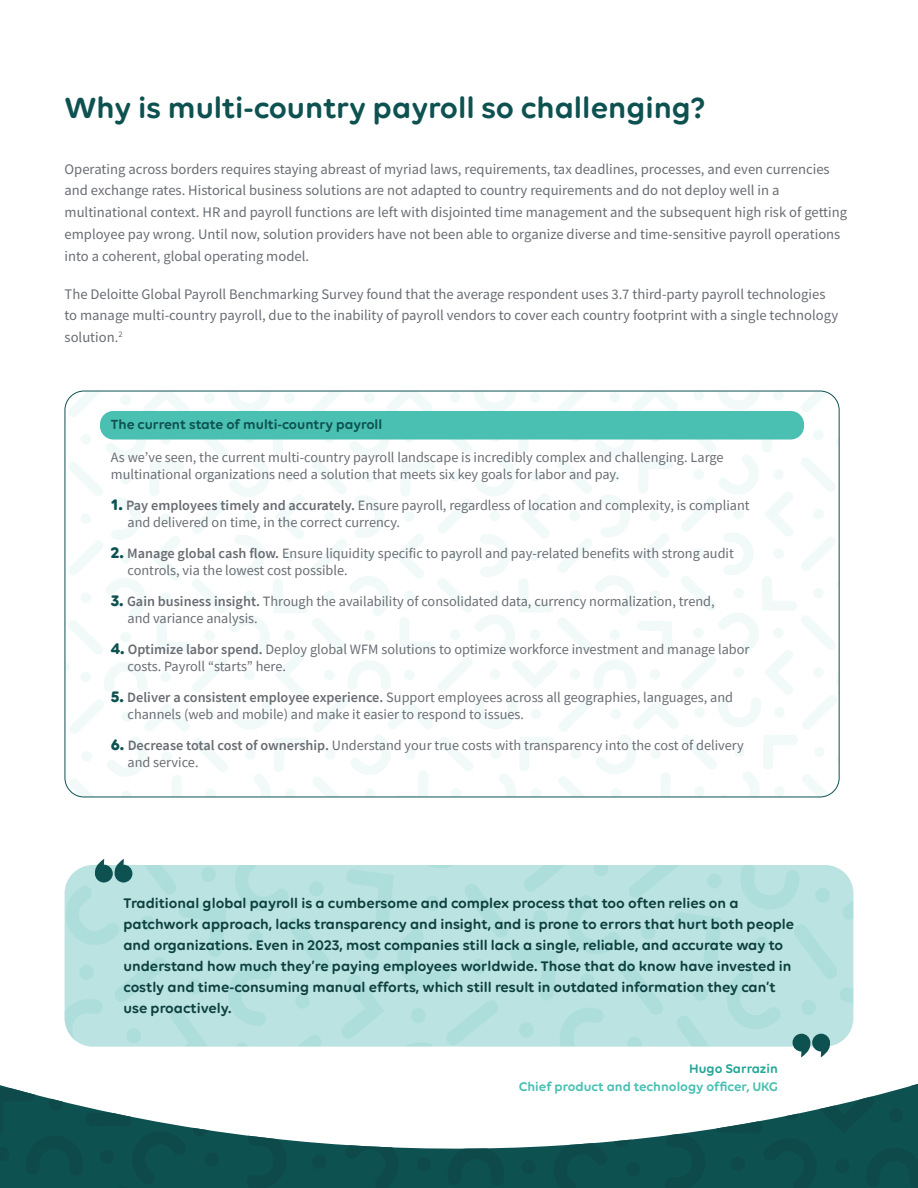
<style>
.page{position:relative;width:918px;height:1188px;background:#fff}
.page>*{position:absolute;margin:0;border:0;box-sizing:border-box;transform-origin:0 0}
.t1{font:600 31.5px "Volte Rounded";color:#0e5151}
.t2{font:600 15px/21px "Volte Rounded";color:#0e4040}
.t3{font:14.7px/21.8px "Source Sans Pro";color:#696d73}
.t4{font:14.25px/16.5px "Source Sans Pro";color:#696d73}
.t5{font:600 14.25px "Volte Rounded";color:#0e5151}
.t6{font:600 13.5px "Volte Rounded";color:#49c0b2}
.t7{font:600 13.5px "Volte Rounded";color:#26a696}
.s1{font-family:"Volte Rounded";font-weight:700;font-size:16.5px;color:#0e5151}
.s2{font-weight:600}
</style>
<div class="page">
<svg style="left:234px;top:1128px;width:482px;height:60px;background:#336b6b"></svg>
<svg style="left:614px;top:1128px;width:40px;height:19px"></svg>
<svg style="left:247px;top:1132px;width:40px;height:56px;background:#265f5f"></svg>
<svg style="left:298px;top:1128px;width:310px;height:60px"></svg>
<div style="left:626px;top:1162px;width:14px;height:15px;background:#0e4a4a;border-radius:50%"></div>
<div style="left:521px;top:1160px;width:15px;height:14px;background:#0e4a4a;border-radius:50%"></div>
<div style="left:417px;top:1157px;width:14px;height:15px;background:#0e4a4a;border-radius:50%"></div>
<div style="left:312px;top:1155px;width:14px;height:14px;background:#0e4a4a;border-radius:50%"></div>
<div style="left:665px;top:1134px;width:41px;height:54px;background:#0e4d4d"></div>
<svg style="left:716px;top:1084px;width:202px;height:104px"></svg>
<div style="left:835px;top:1159px;width:15px;height:14px;background:#0e4a4a;border-radius:50%"></div>
<div style="left:731px;top:1157px;width:14px;height:14px;background:#0e4a4a;border-radius:50%"></div>
<div style="left:889px;top:1108px;width:14px;height:14px;background:#0e4a4a;border-radius:50%"></div>
<svg style="left:784px;top:1106px;width:15px;height:14px"></svg>
<svg style="left:0;top:1085px;width:234px;height:103px"></svg>
<div style="left:153px;top:1099px;width:15px;height:14px;background:#fff;border-radius:50%"></div>
<svg style="left:49px;top:1096px;width:14px;height:14px"></svg>
<svg style="left:65px;top:391px;width:774px;height:406px"></svg>
<div style="left:365px;top:710px;width:11px;height:10px;background:#f2faf9;border-radius:50%"></div>
<div style="left:285px;top:710px;width:11px;height:10px;background:#f2faf9;border-radius:50%"></div>
<div style="left:205px;top:710px;width:11px;height:10px;background:#f2faf9;border-radius:50%"></div>
<div style="left:100px;top:411px;width:704px;height:29px;background:#49c0b2;border-radius:13px"></div>
<svg style="left:341px;top:865px;width:512px;height:193px;background:#bbe2e0"></svg>
<svg style="left:65px;top:859px;width:267px;height:188px;background:#b9e1df"></svg>
<h1 class="t1" style="left:65px;top:89px;width:643px">Why is multi-country payroll so challenging?</h1>
<p class="t3" style="left:65px;top:158px;width:784px">Operating across borders requires staying abreast of myriad laws, requirements, tax deadlines, processes, and even currencies and exchange rates. Historical business solutions are not adapted to country requirements and do not deploy well in a multinational context. HR and payroll functions are left with disjointed time management and the subsequent high risk of getting employee pay wrong. Until now, solution providers have not been able to organize diverse and time-sensitive payroll operations into a coherent, global operating model.</p>
<p class="t3" style="left:65px;top:283px;width:775px">The Deloitte Global Payroll Benchmarking Survey found that the average respondent uses 3.7 third-party payroll technologies to manage multi-country payroll, due to the inability of payroll vendors to cover each country footprint with a single technology solution.<sup>2</sup></p>
<p class="t5" style="left:111px;top:416px;width:273px">The current state of multi-country payroll</p>
<p class="t4" style="left:111px;top:449px;width:614px">As we’ve seen, the current multi-country payroll landscape is incredibly complex and challenging. Large multinational organizations need a solution that meets six key goals for labor and pay.</p>
<p class="t4" style="left:128px;top:497px;width:624px;text-indent:-17px"><span class="s1">1.</span> <span class="s2">Pay employees timely and accurately.</span> Ensure payroll, regardless of location and complexity, is compliant and delivered on time, in the correct currency.</p>
<p class="t4" style="left:128px;top:545px;width:608px;text-indent:-17px"><span class="s1">2.</span> <span class="s2">Manage global cash flow.</span> Ensure liquidity specific to payroll and pay-related benefits with strong audit controls, via the lowest cost possible.</p>
<p class="t4" style="left:128px;top:593px;width:589px;text-indent:-17px"><span class="s1">3.</span> <span class="s2">Gain business insight.</span> Through the availability of consolidated data, currency normalization, trend, and variance analysis.</p>
<p class="t4" style="left:128px;top:641px;width:624px;text-indent:-17px"><span class="s1">4.</span> <span class="s2">Optimize labor spend.</span> Deploy global WFM solutions to optimize workforce investment and manage labor costs. Payroll “starts” here.</p>
<p class="t4" style="left:128px;top:689px;width:607px;text-indent:-17px"><span class="s1">5.</span> <span class="s2">Deliver a consistent employee experience.</span> Support employees across all geographies, languages, and channels (web and mobile) and make it easier to respond to issues.</p>
<p class="t4" style="left:128px;top:737px;width:618px;text-indent:-17px"><span class="s1">6.</span> <span class="s2">Decrease total cost of ownership.</span> Understand your true costs with transparency into the cost of delivery and service.</p>
<p class="t2" style="left:124px;top:892px;width:672px">Traditional global payroll is a cumbersome and complex process that too often relies on a patchwork approach, lacks transparency and insight, and is prone to errors that hurt both people and organizations. Even in 2023, most companies still lack a single, reliable, and accurate way to understand how much they’re paying employees worldwide. Those that do know have invested in costly and time-consuming manual efforts, which still result in outdated information they can’t use proactively.</p>
<p class="t7" style="left:689px;top:1060px;width:90px">Hugo Sarrazin</p>
<p class="t6" style="left:519px;top:1078px;width:260px">Chief product and technology officer, UKG</p>
</div>
